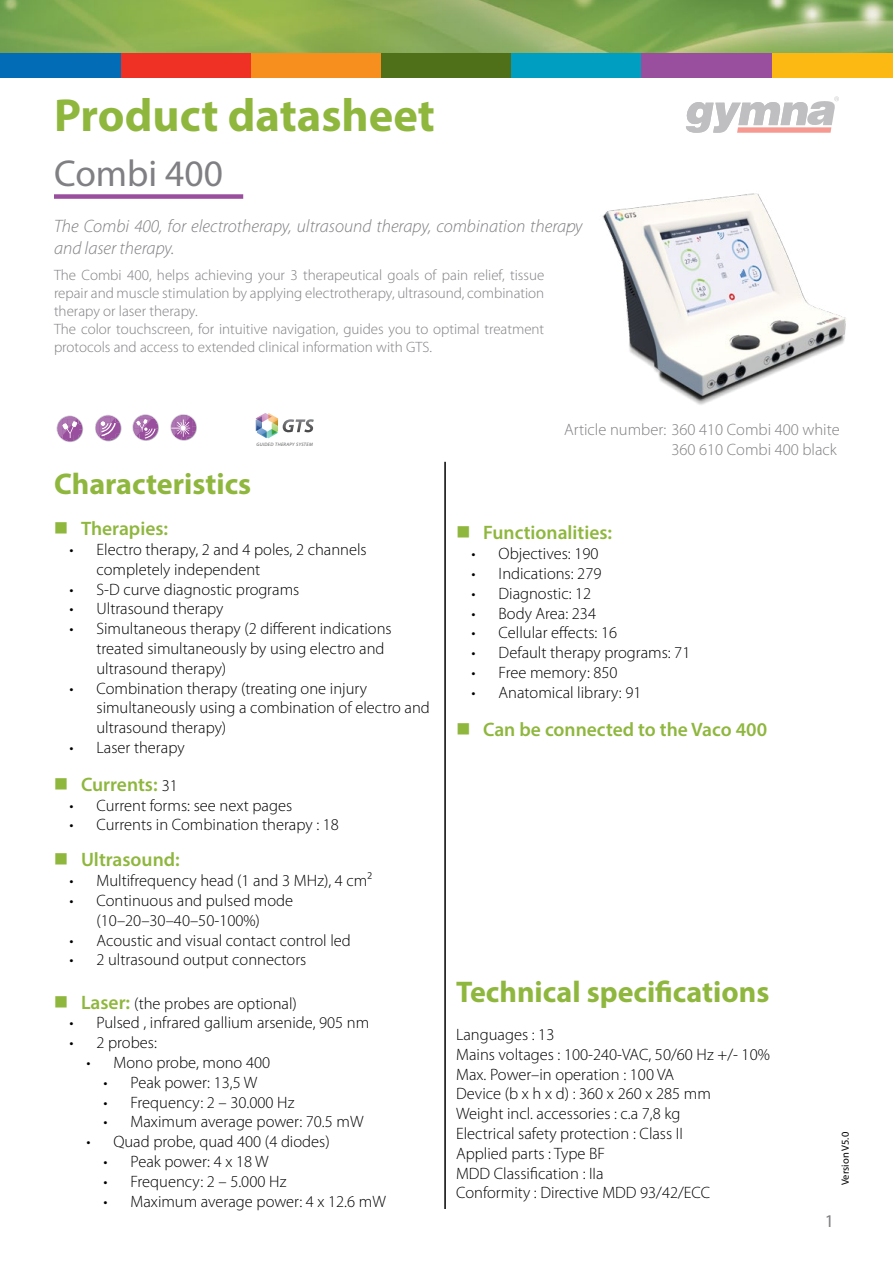
<style>
.page{position:relative;width:893px;height:1263px;background:#fff}
.page>*{position:absolute;margin:0;border:0;box-sizing:border-box;transform-origin:0 0}
.t1{font:700 46.5px "Myriad Pro";color:#8fb73e}
.t2{font:37.5px "Myriad Pro";color:#807f83}
.t3{font:700 30px "Myriad Pro";color:#8fb73e}
.t4{font:600 19.5px "Myriad Pro";color:#8fb73e}
.t5{font:italic 300 18px/21.6px "Myriad Pro";color:#807f83}
.t6{font:18px "Myriad Pro";color:#807f83}
.t7{font:300 16.5px/19.8px "Myriad Pro";color:#000}
.t8{font:300 16.5px "Myriad Pro";color:#807f83}
.t9{font:300 15px/18px "Myriad Pro";color:#807f83}
.t10{font:10.5px "Myriad Pro";color:#000}
.t11{font:italic 4.8px "Myriad Pro";letter-spacing:.06em;color:#58595b}
.s1{font-weight:300;font-size:16.5px;color:#000}
.s2{font-weight:600;font-size:19.5px;color:#8fb73e}
</style>
<div class="page">
<img style="left:0;top:0;width:893px;height:54px">
<div style="left:772px;top:54px;width:121px;height:24px;background:#fdb913"></div>
<div style="left:0;top:54px;width:122px;height:24px;background:#036cb6"></div>
<div style="left:122px;top:54px;width:130px;height:24px;background:#ee3124"></div>
<div style="left:252px;top:54px;width:130px;height:24px;background:#f78f1e"></div>
<div style="left:382px;top:54px;width:130px;height:24px;background:#4f6f19"></div>
<div style="left:512px;top:54px;width:130px;height:24px;background:#009fc2"></div>
<div style="left:642px;top:54px;width:130px;height:24px;background:#9a4e9e"></div>
<svg style="left:686px;top:97px;width:153px;height:36px"></svg>
<div style="left:54px;top:194px;width:189px;height:5px;background:#9a4e9e"></div>
<hr style="left:444px;top:462px;width:2px;height:747px;background:#000">
<svg style="left:256px;top:413px;width:58px;height:25px"></svg>
<svg style="left:56px;top:416px;width:27px;height:26px"></svg>
<svg style="left:95px;top:415px;width:27px;height:26px"></svg>
<svg style="left:132px;top:414px;width:27px;height:27px"></svg>
<svg style="left:170px;top:414px;width:27px;height:27px"></svg>
<img style="left:602px;top:193px;width:244px;height:212px">
<h1 class="t1" style="left:54px;top:85px;width:382px">Product datasheet</h1>
<h2 class="t2" style="left:54px;top:150px;width:170px">Combi 400</h2>
<p class="t5" style="left:54px;top:216px;width:530px">The Combi 400, for electrotherapy, ultrasound therapy, combination therapy and laser therapy.</p>
<p class="t9" style="left:54px;top:266px;width:492px">The Combi 400, helps achieving your 3 therapeutical goals of pain relief, tissue repair and muscle stimulation by applying electrotherapy, ultrasound, combination therapy or laser therapy.<br>The color touchscreen, for intuitive navigation, guides you to optimal treatment protocols and access to extended clinical information with GTS.</p>
<p class="t11" style="left:257px;top:442px;width:58px">GUIDED THERAPY SYSTEM</p>
<h3 class="t3" style="left:54px;top:464px;width:199px">Characteristics</h3>
<p class="t4" style="left:81px;top:516px;width:89px">Therapies:</p>
<p class="t7" style="left:97px;top:540px;width:272px;text-indent:-27px">• Electro therapy, 2 and 4 poles, 2 channels completely independent</p>
<p class="t7" style="left:70px;top:579px;width:231px">• S-D curve diagnostic programs</p>
<p class="t7" style="left:70px;top:599px;width:155px">• Ultrasound therapy</p>
<p class="t7" style="left:97px;top:619px;width:297px;text-indent:-27px">• Simultaneous therapy (2 different indications treated simultaneously by using electro and ultrasound therapy)</p>
<p class="t7" style="left:97px;top:678px;width:335px;text-indent:-27px">• Combination therapy (treating one injury simultaneously using a combination of electro and ultrasound therapy)</p>
<p class="t7" style="left:70px;top:738px;width:117px">• Laser therapy</p>
<p class="t4" style="left:81px;top:772px;width:99px">Currents: <span class="s1">31</span></p>
<p class="t7" style="left:70px;top:795px;width:224px">• Current forms: see next pages</p>
<p class="t7" style="left:70px;top:815px;width:271px">• Currents in Combination therapy : 18</p>
<p class="t4" style="left:81px;top:847px;width:100px">Ultrasound:</p>
<p class="t7" style="left:70px;top:871px;width:304px">• Multifrequency head (1 and 3 MHz), 4 cm²</p>
<p class="t7" style="left:70px;top:891px;width:225px;text-align:center">• Continuous and pulsed mode (10–20–30–40–50-100%)</p>
<p class="t7" style="left:70px;top:930px;width:283px">• Acoustic and visual contact control led</p>
<p class="t7" style="left:70px;top:950px;width:238px">• 2 ultrasound output connectors</p>
<p class="t7" style="left:81px;top:993px;width:217px"><span class="s2">Laser:</span> (the probes are optional)</p>
<p class="t7" style="left:70px;top:1013px;width:301px">• Pulsed , infrared gallium arsenide, 905 nm</p>
<p class="t7" style="left:70px;top:1033px;width:89px">• 2 probes:</p>
<p class="t7" style="left:87px;top:1053px;width:185px">• Mono probe, mono 400</p>
<p class="t7" style="left:104px;top:1073px;width:155px">• Peak power: 13,5 W</p>
<p class="t7" style="left:104px;top:1092px;width:192px">• Frequency: 2 – 30.000 Hz</p>
<p class="t7" style="left:104px;top:1112px;width:262px">• Maximum average power: 70.5 mW</p>
<p class="t7" style="left:86px;top:1132px;width:245px">• Quad probe, quad 400 (4 diodes)</p>
<p class="t7" style="left:103px;top:1152px;width:167px">• Peak power: 4 x 18 W</p>
<p class="t7" style="left:103px;top:1172px;width:184px">• Frequency: 2 – 5.000 Hz</p>
<p class="t7" style="left:103px;top:1191px;width:284px">• Maximum average power: 4 x 12.6 mW</p>
<p class="t8" style="left:564px;top:421px;width:277px">Article number: 360 410 Combi 400 white</p>
<p class="t8" style="left:671px;top:441px;width:167px">360 610 Combi 400 black</p>
<p class="t4" style="left:483px;top:520px;width:131px">Functionalities:</p>
<p class="t7" style="left:472px;top:544px;width:128px">• Objectives: 190</p>
<p class="t7" style="left:472px;top:564px;width:131px">• Indications: 279</p>
<p class="t7" style="left:472px;top:584px;width:121px">• Diagnostic: 12</p>
<p class="t7" style="left:472px;top:603px;width:126px">• Body Area: 234</p>
<p class="t7" style="left:472px;top:623px;width:147px">• Cellular effects: 16</p>
<p class="t7" style="left:472px;top:643px;width:220px">• Default therapy programs: 71</p>
<p class="t7" style="left:472px;top:663px;width:148px">• Free memory: 850</p>
<p class="t7" style="left:472px;top:683px;width:171px">• Anatomical library: 91</p>
<p class="t4" style="left:483px;top:717px;width:286px">Can be connected to the Vaco 400</p>
<h3 class="t3" style="left:456px;top:972px;width:315px">Technical specifications</h3>
<p class="t7" style="left:456px;top:1025px;width:315px">Languages : 13<br>Mains voltages : 100-240-VAC, 50/60 Hz +/- 10%<br>Max. Power–in operation : 100 VA<br>Device (b x h x d) : 360 x 260 x 285 mm<br>Weight incl. accessories : c.a 7,8 kg<br>Electrical safety protection : Class II<br>Applied parts : Type BF<br>MDD Classification : IIa<br>Conformity : Directive MDD 93/42/ECC</p>
<p class="t10" style="left:839px;top:1185px;width:55px;rotate:-90deg">Version V5.0</p>
<p class="t6" style="left:825px;top:1210px;width:11px">1</p>
</div>
